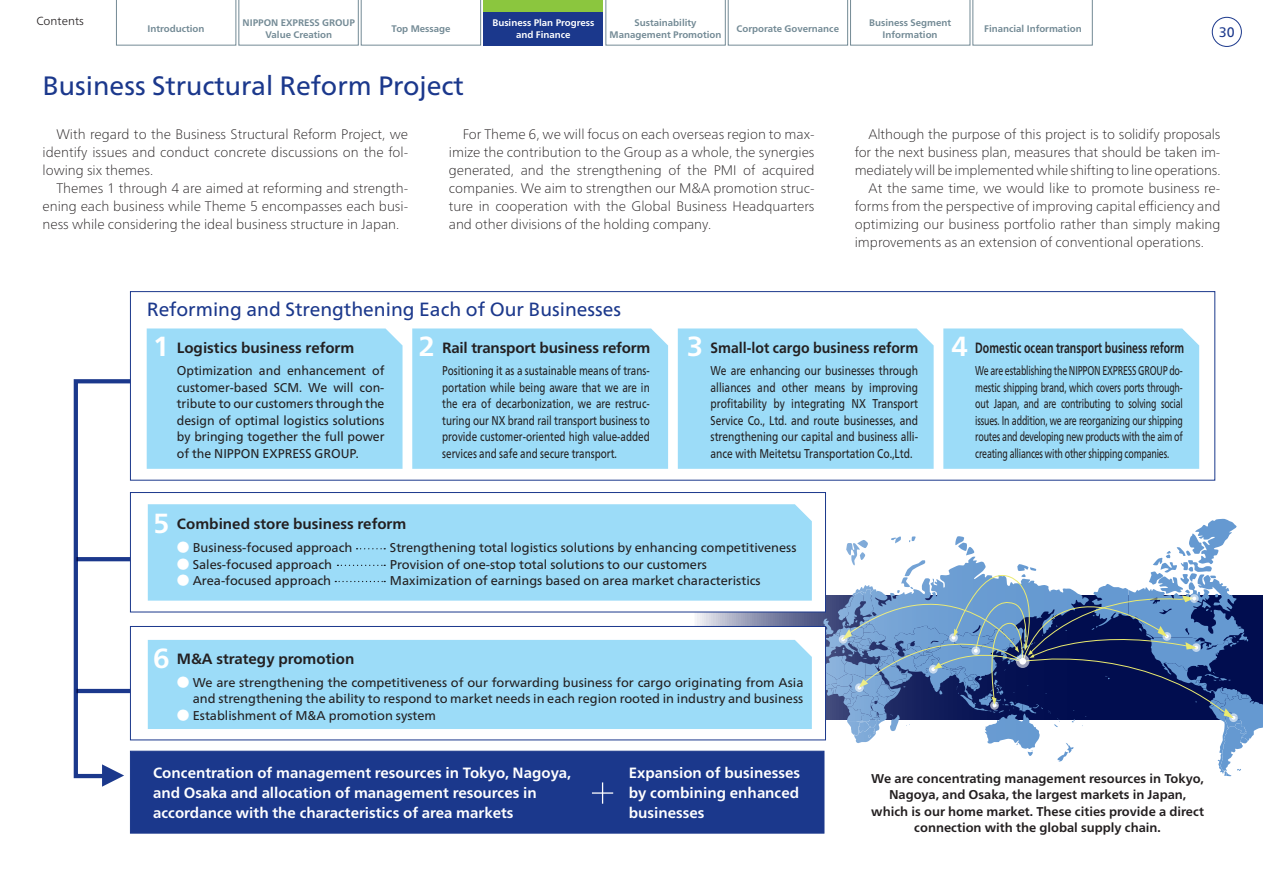
<style>
.page{position:relative;width:1263px;height:893px;background:#fff}
.page>*{position:absolute;margin:0;border:0;box-sizing:border-box;transform-origin:0 0}
.t1{font:700 27.6px "Frutiger Neue LT Pro";color:#fff}
.t2{font:26.55px "Frutiger Neue LT Pro";color:#1b388c}
.t3{font:19.2px "Frutiger Neue LT Pro";color:#1b388c}
.t4{font:700 14.85px/20.2px "Frutiger Neue LT Pro";color:#fff}
.t5{font:700 14.85px "Frutiger Neue LT Pro";color:#231f20}
.t6{font:700 14.85px "Frutiger Neue LT Pro";color:#231f20;scale:.7 1}
.t7{font:700 14.85px "Frutiger Neue LT Pro";color:#231f20;scale:.93 1}
.t8{font:100 13.8px/18px "Frutiger Neue LT Pro";color:#231f20;text-align:justify}
.t9{font:13.8px "Frutiger Neue LT Pro";color:#1b388c}
.t10{font:12.75px/16.5px "Frutiger Neue LT Pro";color:#231f20;text-align:right}
.t11{font:12.75px/16.5px "Frutiger Neue LT Pro";color:#231f20;text-align:justify;scale:.69 1}
.t12{font:12.75px/16.5px "Frutiger Neue LT Pro";color:#231f20;text-align:justify;scale:.77 1}
.t13{font:12.75px/16.5px "Frutiger Neue LT Pro";color:#231f20;text-align:justify;scale:.8 1}
.t14{font:12.75px/16.5px "Frutiger Neue LT Pro";color:#231f20;text-align:justify;scale:.96 1}
.t15{font:700 12.75px/16.5px "Frutiger Neue LT Pro";color:#231f20;text-align:center}
.t16{font:300 11.7px "Frutiger Neue LT Pro";color:#231f20}
.t17{font:700 9.6px/12px "Frutiger Neue LT Pro";color:#738a95;text-align:center}
.t18{font:700 9.6px/12px "Frutiger Neue LT Pro";color:#fff;text-align:center}
.s1{font-family:"UD Shin Go Pro";color:#fff}
</style>
<div class="page">
<svg style="left:73px;top:378px;width:61px;height:409px"></svg>
<svg style="left:694px;top:612px;width:121px;height:14px;background:#9297b5"></svg>
<svg style="left:815px;top:519px;width:448px;height:258px"></svg>
<div style="left:130px;top:291px;width:1085px;height:189px;background:#fff;border:1px solid #1b388c"></div>
<div style="left:130px;top:492px;width:696px;height:120px;background:#fff;border:1px solid #1b388c"></div>
<div style="left:130px;top:626px;width:696px;height:114px;background:#fff;border:1px solid #1b388c"></div>
<div style="left:130px;top:751px;width:694px;height:82px;background:#1b388c;border:1px solid #1b388c"></div>
<div style="left:147px;top:328px;width:255px;height:141px;background:#9cdcf8"></div>
<div style="left:148px;top:504px;width:664px;height:97px;background:#9cdcf8"></div>
<div style="left:148px;top:640px;width:664px;height:89px;background:#9cdcf8"></div>
<div style="left:412px;top:328px;width:256px;height:141px;background:#9cdcf8"></div>
<div style="left:678px;top:328px;width:256px;height:141px;background:#9cdcf8"></div>
<div style="left:943px;top:328px;width:256px;height:141px;background:#9cdcf8"></div>
<hr style="left:592px;top:792px;width:21px;height:2px;background:#fff">
<svg style="left:602px;top:782px;width:1px;height:22px"></svg>
<svg style="left:357px;top:548px;width:28px;height:1px"></svg>
<svg style="left:337px;top:565px;width:48px;height:1px"></svg>
<svg style="left:335px;top:581px;width:50px;height:1px"></svg>
<div style="left:1212px;top:17px;width:30px;height:30px;border:1px solid #1b388c;border-radius:50%"></div>
<div style="left:483px;top:0;width:120px;height:45px;background:#1b388c"></div>
<div style="left:483px;top:0;width:120px;height:11px;background:#8bc63e"></div>
<svg style="left:606px;top:0;width:486px;height:45px"></svg>
<svg style="left:116px;top:0;width:365px;height:45px"></svg>
<p class="t16" style="left:36px;top:14px;width:49px">Contents</p>
<p class="t17" style="left:147px;top:23px;width:59px">Introduction</p>
<p class="t17" style="left:243px;top:16px;width:114px">NIPPON EXPRESS GROUP<br>Value Creation</p>
<p class="t17" style="left:392px;top:23px;width:60px">Top Message</p>
<p class="t18" style="left:492px;top:16px;width:103px">Business Plan Progress and Finance</p>
<p class="t17" style="left:610px;top:16px;width:113px">Sustainability<br>Management Promotion</p>
<p class="t17" style="left:737px;top:23px;width:104px">Corporate Governance</p>
<p class="t17" style="left:869px;top:16px;width:84px">Business Segment<br>Information</p>
<p class="t17" style="left:984px;top:23px;width:99px">Financial Information</p>
<p class="t9" style="left:1219px;top:23px;width:18px">30</p>
<p class="t2" style="left:43px;top:69px;width:423px">Business Structural Reform Project</p>
<p class="t8" style="left:43px;top:125px;width:367px;text-indent:14px">With regard to the Business Structural Reform Project, we identify issues and conduct concrete discussions on the fol&shy;lowing six themes.</p>
<p class="t8" style="left:43px;top:179px;width:367px;text-indent:14px">Themes 1 through 4 are aimed at reforming and strength&shy;ening each business while Theme 5 encompasses each busi&shy;ness while considering the ideal business structure in Japan.</p>
<p class="t8" style="left:449px;top:125px;width:367px;text-indent:14px">For Theme 6, we will focus on each overseas region to max&shy;imize the contribution to the Group as a whole, the synergies generated, and the strengthening of the PMI of acquired companies. We aim to strengthen our M&amp;A promotion struc&shy;ture in cooperation with the Global Business Headquarters and other divisions of the holding company.</p>
<p class="t3" style="left:147px;top:298px;width:476px">Reforming and Strengthening Each of Our Businesses</p>
<p class="t8" style="left:855px;top:125px;width:367px;text-indent:14px">Although the purpose of this project is to solidify proposals for the next business plan, measures that should be taken im&shy;mediately will be implemented while shifting to line operations.</p>
<p class="t8" style="left:855px;top:179px;width:367px;text-indent:14px">At the same time, we would like to promote business re&shy;forms from the perspective of improving capital efficiency and optimizing our business portfolio rather than simply making improvements as an extension of conventional operations.</p>
<p class="t1" style="left:418px;top:330px;width:18px">2</p>
<p class="t1" style="left:687px;top:330px;width:18px">3</p>
<p class="t1" style="left:951px;top:330px;width:18px">4</p>
<p class="t1" style="left:153px;top:330px;width:18px">1</p>
<p class="t5" style="left:442px;top:339px;width:210px">Rail transport business reform</p>
<p class="t7" style="left:711px;top:339px;width:225px">Small-lot cargo business reform</p>
<p class="t6" style="left:975px;top:339px;width:300px">Domestic ocean transport business reform</p>
<p class="t5" style="left:177px;top:339px;width:179px">Logistics business reform</p>
<p class="t14" style="left:177px;top:362px;width:218px">Optimization and enhancement of customer-based SCM. We will con&shy;tribute to our customers through the design of optimal logistics solutions by bringing together the full power of the NIPPON EXPRESS GROUP.</p>
<p class="t12" style="left:442px;top:362px;width:271px">Positioning it as a sustainable means of trans&shy;portation while being aware that we are in the era of decarbonization, we are restruc&shy;turing our NX brand rail transport business to provide customer-oriented high value-added services and safe and secure transport.</p>
<p class="t13" style="left:711px;top:362px;width:261px">We are enhancing our businesses through alliances and other means by improving profitability by integrating NX Transport Service Co., Ltd. and route businesses, and strengthening our capital and business alli&shy;ance with Meitetsu Transportation Co.,Ltd.</p>
<p class="t11" style="left:975px;top:362px;width:302px">We are establishing the NIPPON EXPRESS GROUP do&shy;mestic shipping brand, which covers ports through&shy;out Japan, and are contributing to solving social issues. In addition, we are reorganizing our shipping routes and developing new products with the aim of creating alliances with other shipping companies.</p>
<p class="t1" style="left:153px;top:507px;width:18px">5</p>
<p class="t5" style="left:177px;top:515px;width:231px">Combined store business reform</p>
<p class="t10" style="left:177px;top:539px;width:177px"><span class="s1">●</span> Business-focused approach</p>
<p class="t10" style="left:390px;top:539px;width:408px">Strengthening total logistics solutions by enhancing competitiveness</p>
<p class="t10" style="left:177px;top:556px;width:157px"><span class="s1">●</span> Sales-focused approach</p>
<p class="t10" style="left:390px;top:556px;width:319px">Provision of one-stop total solutions to our customers</p>
<p class="t10" style="left:177px;top:572px;width:156px"><span class="s1">●</span> Area-focused approach</p>
<p class="t10" style="left:390px;top:572px;width:372px">Maximization of earnings based on area market characteristics</p>
<p class="t1" style="left:153px;top:642px;width:18px">6</p>
<p class="t5" style="left:177px;top:650px;width:179px">M&amp;A strategy promotion</p>
<p class="t10" style="left:177px;top:674px;width:628px"><span class="s1">●</span> We are strengthening the competitiveness of our forwarding business for cargo originating from Asia and strengthening the ability to respond to market needs in each region rooted in industry and business</p>
<p class="t10" style="left:177px;top:707px;width:261px"><span class="s1">●</span> Establishment of M&amp;A promotion system</p>
<p class="t4" style="left:153px;top:763px;width:419px">Concentration of management resources in Tokyo, Nagoya, and Osaka and allocation of management resources in accordance with the characteristics of area markets</p>
<p class="t4" style="left:629px;top:763px;width:173px;text-align:justify">Expansion of businesses by combining enhanced businesses</p>
<p class="t15" style="left:871px;top:770px;width:334px">We are concentrating management resources in Tokyo, Nagoya, and Osaka, the largest markets in Japan, which is our home market. These cities provide a direct connection with the global supply chain.</p>
</div>
